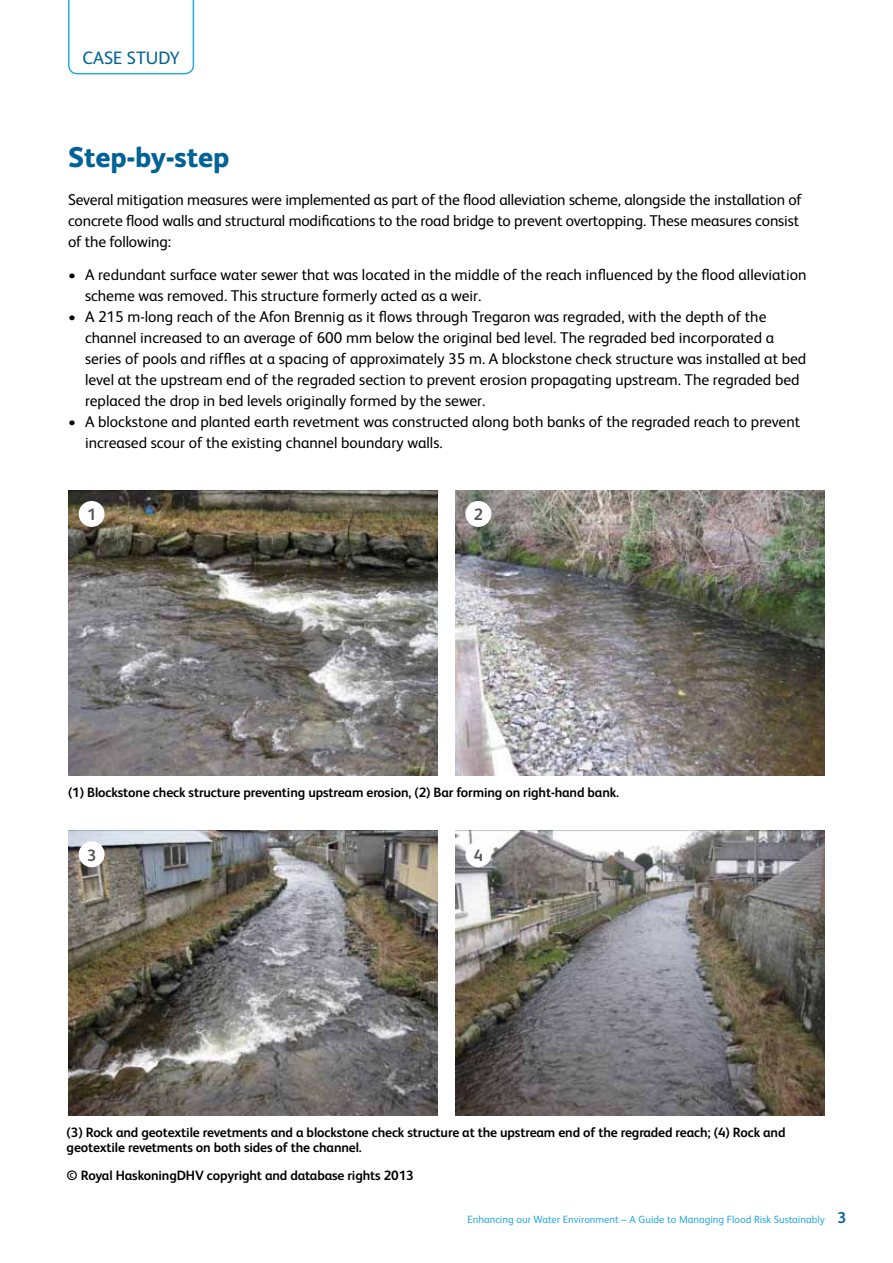
<style>
.page{position:relative;width:893px;height:1263px;background:#fff}
.page>*{position:absolute;margin:0;border:0;box-sizing:border-box;transform-origin:0 0}
.t1{font:800 28.5px "FS Albert";color:#006296}
.t2{font:18px "FS Albert";color:#006296}
.t3{font:700 16.5px "FS Albert";color:#575756}
.t4{font:15.6px/21px "FS Albert";color:#000}
.t5{font:700 13.5px/15px "FS Albert";letter-spacing:-.01em;color:#000}
.t6{font:10.5px "FS Albert";color:#29a8de}
.s1{font-weight:700;font-size:15.75px;color:#006296}
</style>
<div class="page">
<svg style="left:68px;top:0;width:126px;height:74px"></svg>
<img style="left:68px;top:490px;width:370px;height:285px">
<img style="left:455px;top:490px;width:370px;height:285px">
<img style="left:68px;top:831px;width:370px;height:285px">
<img style="left:455px;top:831px;width:370px;height:285px">
<div style="left:79px;top:501px;width:26px;height:26px;background:#fff;border-radius:50%"></div>
<div style="left:465px;top:501px;width:26px;height:26px;background:#fff;border-radius:50%"></div>
<div style="left:79px;top:841px;width:26px;height:26px;background:#fff;border-radius:50%"></div>
<div style="left:465px;top:841px;width:26px;height:26px;background:#fff;border-radius:50%"></div>
<p class="t2" style="left:83px;top:47px;width:99px">CASE STUDY</p>
<h1 class="t1" style="left:68px;top:136px;width:163px">Step-by-step</h1>
<p class="t4" style="left:68px;top:189px;width:736px">Several mitigation measures were implemented as part of the flood alleviation scheme, alongside the installation of concrete flood walls and structural modifications to the road bridge to prevent overtopping. These measures consist of the following:</p>
<p class="t4" style="left:85px;top:264px;width:723px;text-indent:-17px">• A redundant surface water sewer that was located in the middle of the reach influenced by the flood alleviation scheme was removed. This structure formerly acted as a weir.</p>
<p class="t4" style="left:85px;top:306px;width:723px;text-indent:-17px">• A 215 m-long reach of the Afon Brennig as it flows through Tregaron was regraded, with the depth of the channel increased to an average of 600 mm below the original bed level. The regraded bed incorporated a series of pools and riffles at a spacing of approximately 35 m. A blockstone check structure was installed at bed level at the upstream end of the regraded section to prevent erosion propagating upstream. The regraded bed replaced the drop in bed levels originally formed by the sewer.</p>
<p class="t4" style="left:85px;top:411px;width:717px;text-indent:-17px">• A blockstone and planted earth revetment was constructed along both banks of the regraded reach to prevent increased scour of the existing channel boundary walls.</p>
<p class="t3" style="left:87px;top:505px;width:11px">1</p>
<p class="t3" style="left:474px;top:505px;width:11px">2</p>
<p class="t5" style="left:68px;top:784px;width:553px">(1) Blockstone check structure preventing upstream erosion, (2) Bar forming on right-hand bank.</p>
<p class="t3" style="left:87px;top:845px;width:11px">3</p>
<p class="t3" style="left:474px;top:845px;width:11px">4</p>
<p class="t5" style="left:67px;top:1125px;width:720px">(3) Rock and geotextile revetments and a blockstone check structure at the upstream end of the regraded reach; (4) Rock and geotextile revetments on both sides of the channel.</p>
<p class="t5" style="left:67px;top:1167px;width:349px">© Royal HaskoningDHV copyright and database rights 2013</p>
<p class="t6" style="left:467px;top:1213px;width:380px">Enhancing our Water Environment – A Guide to Managing Flood Risk Sustainably <span class="s1">3</span></p>
</div>
